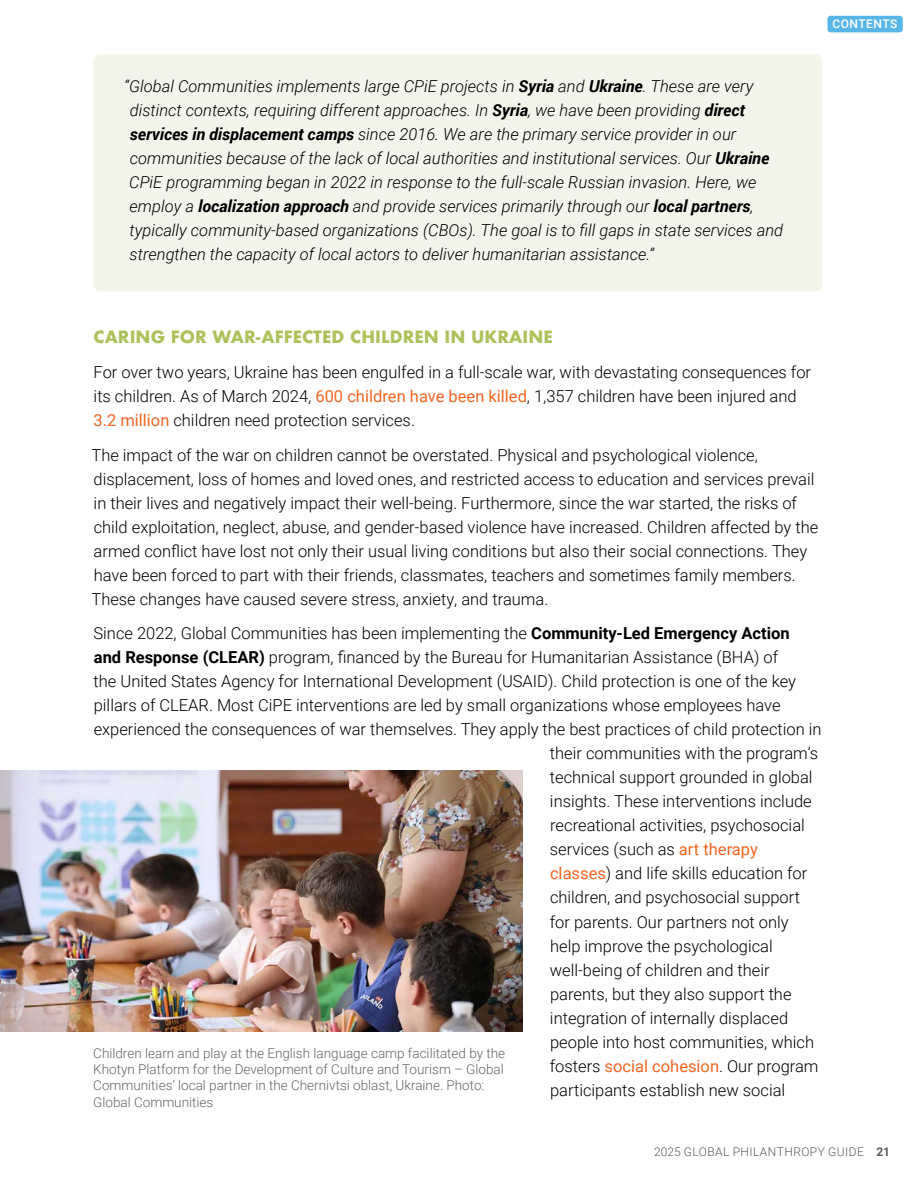
<style>
.page{position:relative;width:918px;height:1188px;background:#fff}
.page>*{position:absolute;margin:0;border:0;box-sizing:border-box;transform-origin:0 0}
.t1{font:300 16.5px/24px "Roboto";color:#000}
.t2{font:italic 300 16.5px/24px "Roboto";color:#000}
.t3{font:700 16.5px "Futura";color:#aec25c}
.t4{font:300 13.5px/16.5px "Roboto";color:#636466}
.t5{font:300 12px "Roboto";letter-spacing:.035em;color:#58595b}
.t6{font:500 12px "Roboto";letter-spacing:.035em;color:#fff}
.s1{font-weight:700}
.s2{font-weight:400;color:#f26522}
</style>
<div class="page">
<div style="left:827px;top:16px;width:76px;height:16px;background:#58b6e7;border-radius:3px"></div>
<div style="left:93px;top:54px;width:729px;height:237px;background:#f4f5ea;border-radius:7px"></div>
<img style="left:0;top:771px;width:523px;height:260px">
<p class="t2" style="left:129px;top:73px;width:656px;text-indent:-5px">“Global Communities implements large CPiE projects in <span class="s1">Syria</span> and <span class="s1">Ukraine</span>. These are very distinct contexts, requiring different approaches. In <span class="s1">Syria</span>, we have been providing <span class="s1">direct services in displacement camps</span> since 2016. We are the primary service provider in our communities because of the lack of local authorities and institutional services. Our <span class="s1">Ukraine </span>CPiE programming began in 2022 in response to the full-scale Russian invasion. Here, we employ a <span class="s1">localization approach</span> and provide services primarily through our <span class="s1">local partners</span>, typically community-based organizations (CBOs). The goal is to fill gaps in state services and strengthen the capacity of local actors to deliver humanitarian assistance.”</p>
<p class="t6" style="left:833px;top:16px;width:66px">CONTENTS</p>
<p class="t3" style="left:93px;top:325px;width:461px">CARING FOR WAR-AFFECTED CHILDREN IN UKRAINE</p>
<p class="t1" style="left:93px;top:359px;width:719px">For over two years, Ukraine has been engulfed in a full-scale war, with devastating consequences for its children. As of March 2024, <span class="s2">600 children have been killed</span>, 1,357 children have been injured and<br><span class="s2">3.2 million</span> children need protection services.</p>
<p class="t1" style="left:92px;top:442px;width:728px">The impact of the war on children cannot be overstated. Physical and psychological violence, displacement, loss of homes and loved ones, and restricted access to education and services prevail in their lives and negatively impact their well-being. Furthermore, since the war started, the risks of child exploitation, neglect, abuse, and gender-based violence have increased. Children affected by the armed conflict have lost not only their usual living conditions but also their social connections. They have been forced to part with their friends, classmates, teachers and sometimes family members.<br>These changes have caused severe stress, anxiety, and trauma.</p>
<p class="t1" style="left:94px;top:621px;width:698px">Since 2022, Global Communities has been implementing the <span class="s1">Community-Led Emergency Action</span></p>
<p class="t1" style="left:94px;top:645px;width:686px"><span class="s1">and Response (CLEAR)</span> program, financed by the Bureau for Humanitarian Assistance (BHA) of</p>
<p class="t1" style="left:94px;top:669px;width:704px">the United States Agency for International Development (USAID). Child protection is one of the key</p>
<p class="t1" style="left:94px;top:693px;width:688px">pillars of CLEAR. Most CiPE interventions are led by small organizations whose employees have</p>
<p class="t1" style="left:94px;top:717px;width:729px">experienced the consequences of war themselves. They apply the best practices of child protection in</p>
<p class="t1" style="left:550px;top:741px;width:270px">their communities with the program’s</p>
<p class="t1" style="left:550px;top:765px;width:264px">technical support grounded in global</p>
<p class="t1" style="left:550px;top:789px;width:263px">insights. These interventions include</p>
<p class="t1" style="left:550px;top:813px;width:256px">recreational activities, psychosocial</p>
<p class="t1" style="left:550px;top:837px;width:209px">services (such as <span class="s2">art therapy</span></p>
<p class="t1" style="left:550px;top:861px;width:259px"><span class="s2">classes</span>) and life skills education for</p>
<p class="t1" style="left:550px;top:885px;width:252px">children, and psychosocial support</p>
<p class="t1" style="left:550px;top:909px;width:240px">for parents. Our partners not only</p>
<p class="t1" style="left:550px;top:933px;width:224px">help improve the psychological</p>
<p class="t1" style="left:550px;top:957px;width:221px">well-being of children and their</p>
<p class="t1" style="left:550px;top:981px;width:243px">parents, but they also support the</p>
<p class="t1" style="left:550px;top:1005px;width:240px">integration of internally displaced</p>
<p class="t1" style="left:550px;top:1029px;width:265px">people into host communities, which</p>
<p class="t1" style="left:550px;top:1053px;width:270px">fosters <span class="s2">social cohesion</span>. Our program</p>
<p class="t1" style="left:550px;top:1077px;width:237px">participants establish new social</p>
<p class="t4" style="left:93px;top:1044px;width:414px">Children learn and play at the English language camp facilitated by the Khotyn Platform for the Development of Culture and Tourism – Global Communities’ local partner in the Chernivtsi oblast, Ukraine. Photo:<br>Global Communities</p>
<p class="t5" style="left:654px;top:1143px;width:237px">2025 GLOBAL PHILANTHROPY GUIDE <span class="s1">21</span></p>
</div>
